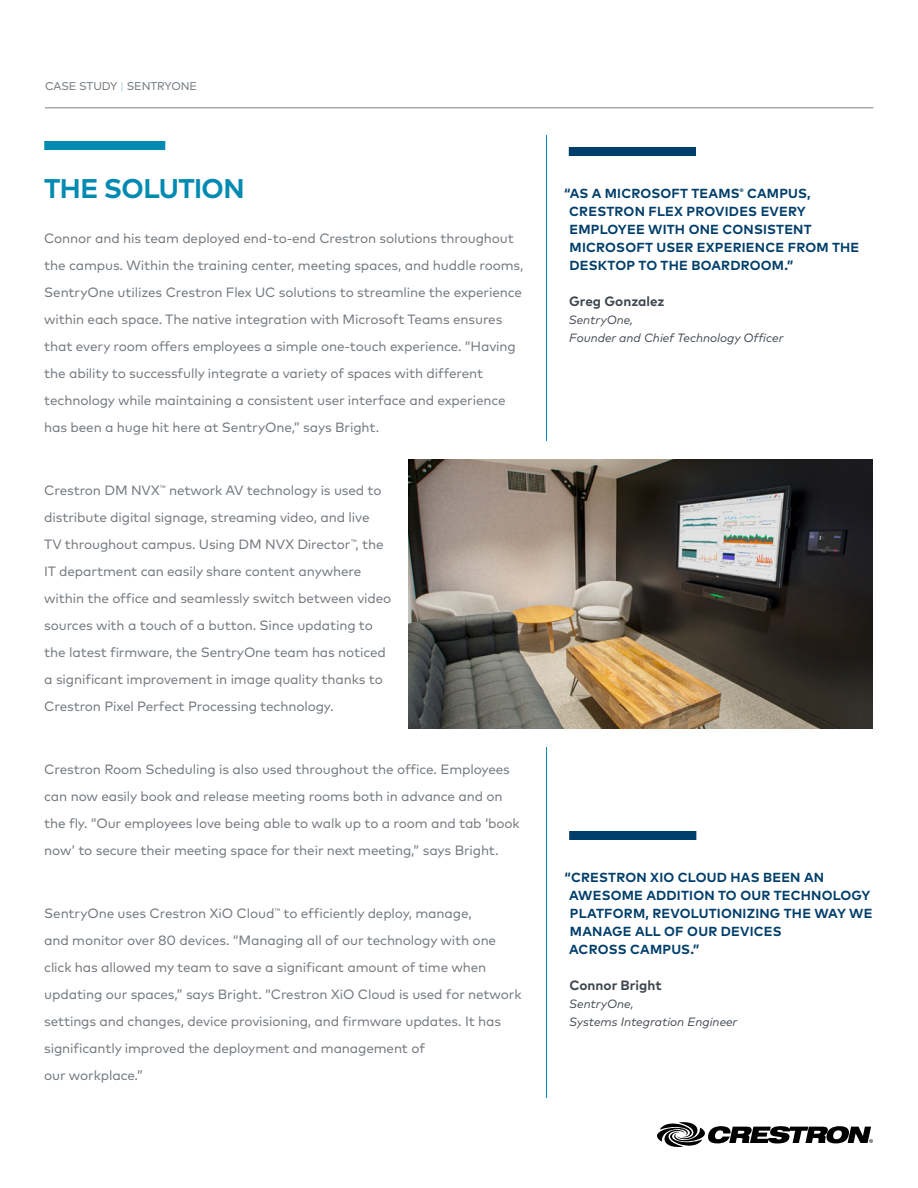
<style>
.page{position:relative;width:918px;height:1188px;background:#fff}
.page>*{position:absolute;margin:0;border:0;box-sizing:border-box;transform-origin:0 0}
.t1{font:700 27px "Mark Pro";letter-spacing:-.02em;color:#008ab1}
.t2{font:13.5px/27px "Mark Pro";letter-spacing:-.01em;color:#747a80}
.t3{font:700 13.5px "Mark Pro";color:#40474f}
.t4{font:700 13.2px/18px "Mark Pro";letter-spacing:.015em;color:#003e6b}
.t5{font:italic 12px/18px "Mark Pro";color:#40474f}
.t6{font:11.25px "Mark Pro";letter-spacing:-.01em;color:#747a80}
.s1{font-weight:300;color:#8cc3d9}
</style>
<div class="page">
<hr style="left:546px;top:135px;width:1px;height:306px;background:#008ab1">
<hr style="left:45px;top:108px;width:828px;height:1px;background:#7c8288">
<hr style="left:546px;top:747px;width:1px;height:351px;background:#008ab1">
<img style="left:409px;top:459px;width:464px;height:270px">
<svg style="left:657px;top:1122px;width:216px;height:25px"></svg>
<div style="left:44px;top:141px;width:121px;height:9px;background:#008ab1"></div>
<div style="left:569px;top:147px;width:127px;height:9px;background:#003e6b"></div>
<div style="left:569px;top:831px;width:127px;height:9px;background:#003e6b"></div>
<p class="t6" style="left:45px;top:78px;width:154px">CASE STUDY <span class="s1">|</span> SENTRYONE</p>
<h1 class="t1" style="left:44px;top:168px;width:202px">THE SOLUTION</h1>
<p class="t2" style="left:44px;top:224px;width:481px">Connor and his team deployed end-to-end Crestron solutions throughout the campus. Within the training center, meeting spaces, and huddle rooms, SentryOne utilizes Crestron Flex UC solutions to streamline the experience within each space. The native integration with Microsoft Teams ensures that every room offers employees a simple one-touch experience. “Having the ability to successfully integrate a variety of spaces with different technology while maintaining a consistent user interface and experience has been a huge hit here at SentryOne,” says Bright.</p>
<p class="t2" style="left:44px;top:476px;width:349px">Crestron DM NVX<sup>™</sup> network AV technology is used to distribute digital signage, streaming video, and live<br>TV throughout campus. Using DM NVX Director<sup>™</sup>, the IT department can easily share content anywhere within the office and seamlessly switch between video sources with a touch of a button. Since updating to the latest firmware, the SentryOne team has noticed a significant improvement in image quality thanks to Crestron Pixel Perfect Processing technology.</p>
<p class="t2" style="left:44px;top:755px;width:477px">Crestron Room Scheduling is also used throughout the office. Employees can now easily book and release meeting rooms both in advance and on the fly. “Our employees love being able to walk up to a room and tab ‘book now’ to secure their meeting space for their next meeting,” says Bright.</p>
<p class="t2" style="left:44px;top:899px;width:479px">SentryOne uses Crestron XiO Cloud<sup>™</sup> to efficiently deploy, manage,<br>and monitor over 80 devices. “Managing all of our technology with one click has allowed my team to save a significant amount of time when updating our spaces,” says Bright. “Crestron XiO Cloud is used for network settings and changes, device provisioning, and firmware updates. It has significantly improved the deployment and management of<br>our workplace.”</p>
<p class="t4" style="left:569px;top:183px;width:292px;text-indent:-5px">“AS A MICROSOFT TEAMS<sup>®</sup> CAMPUS,<br>CRESTRON FLEX PROVIDES EVERY<br>EMPLOYEE WITH ONE CONSISTENT<br>MICROSOFT USER EXPERIENCE FROM THE<br>DESKTOP TO THE BOARDROOM.”</p>
<p class="t3" style="left:569px;top:291px;width:97px">Greg Gonzalez</p>
<p class="t5" style="left:569px;top:310px;width:216px">SentryOne,<br>Founder and Chief Technology Officer</p>
<p class="t4" style="left:569px;top:867px;width:305px;text-indent:-5px">“CRESTRON XIO CLOUD HAS BEEN AN<br>AWESOME ADDITION TO OUR TECHNOLOGY<br>PLATFORM, REVOLUTIONIZING THE WAY WE<br>MANAGE ALL OF OUR DEVICES<br>ACROSS CAMPUS.”</p>
<p class="t3" style="left:570px;top:975px;width:94px">Connor Bright</p>
<p class="t5" style="left:569px;top:994px;width:170px">SentryOne,<br>Systems Integration Engineer</p>
</div>
